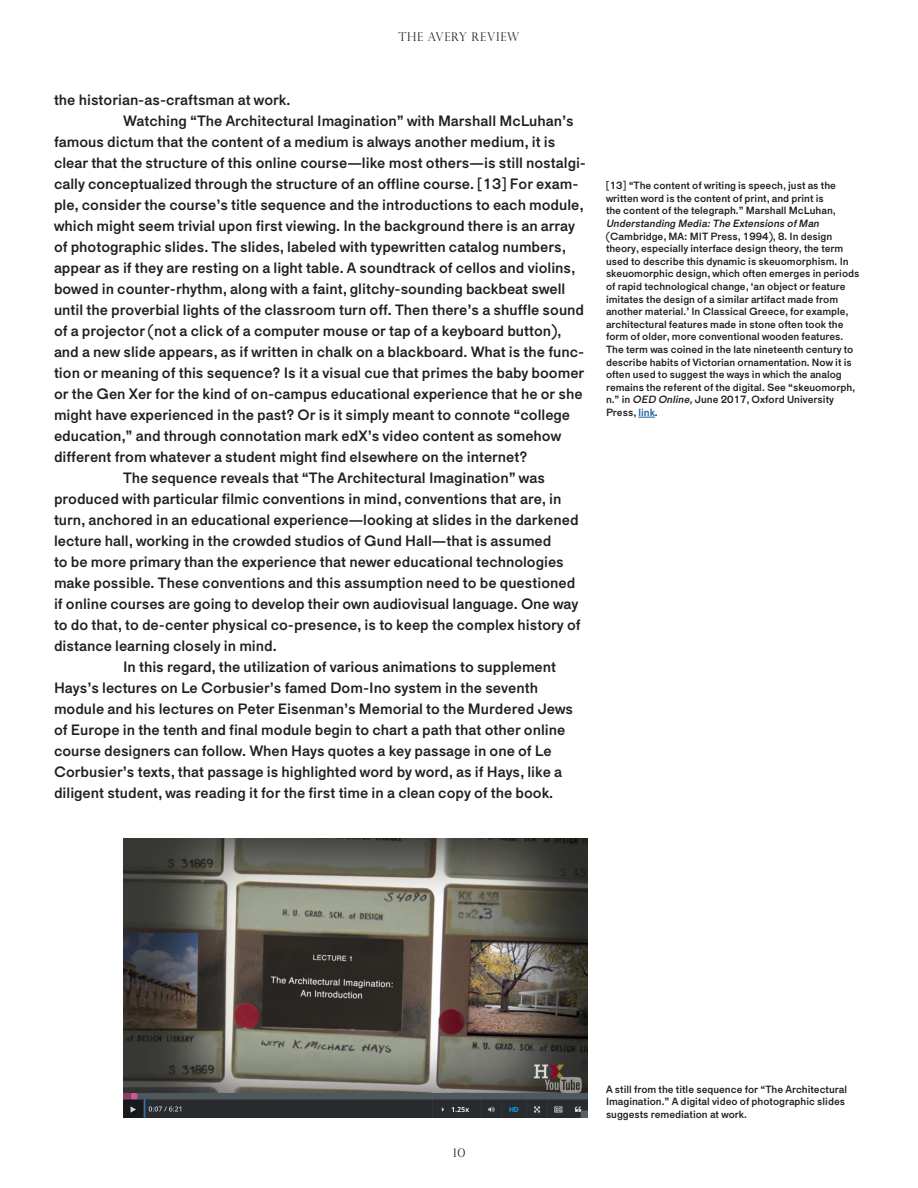
<style>
.page{position:relative;width:918px;height:1188px;background:#fff}
.page>*{position:absolute;margin:0;border:0;box-sizing:border-box;transform-origin:0 0}
.Main_Paragraph{font:15px/21px "Maria Pro";color:#231f20}
.t1{font:300 12px "Perpetua Titling MT Std";letter-spacing:.06em;color:#231f20}
.Footnotes{font:10.5px/12.6px "Maria Pro";color:#231f20}
.Captions{font:10.5px/12.6px "Maria Pro";color:#231f20}
.s1{font-style:italic}
.s2{color:#175d9e}
</style>
<div class="page">
<svg style="left:638px;top:417px;width:17px;height:1px"></svg>
<img style="left:123px;top:838px;width:465px;height:280px">
<p class="t1" style="left:399px;top:30px;width:122px">THE AVERY REVIEW</p>
<p class="Main_Paragraph" style="left:54px;top:90px;width:238px">the historian-as-craftsman at work.</p>
<p class="Main_Paragraph" style="left:54px;top:111px;width:534px;text-indent:69px">Watching “The Architectural Imagination” with Marshall McLuhan’s famous dictum that the content of a medium is always another medium, it is clear that the structure of this online course—like most others—is still nostalgi&shy;cally conceptualized through the structure of an offline course. [13] For exam&shy;ple, consider the course’s title sequence and the introductions to each module, which might seem trivial upon first viewing. In the background there is an array of photographic slides. The slides, labeled with typewritten catalog numbers, appear as if they are resting on a light table. A soundtrack of cellos and violins, bowed in counter-rhythm, along with a faint, glitchy-sounding backbeat swell until the proverbial lights of the classroom turn off. Then there’s a shuffle sound of a projector (not a click of a computer mouse or tap of a keyboard button), and a new slide appears, as if written in chalk on a blackboard. What is the func&shy;tion or meaning of this sequence? Is it a visual cue that primes the baby boomer or the Gen Xer for the kind of on-campus educational experience that he or she might have experienced in the past? Or is it simply meant to connote “college education,” and through connotation mark edX’s video content as somehow different from whatever a student might find elsewhere on the internet?</p>
<p class="Main_Paragraph" style="left:54px;top:468px;width:528px;text-indent:69px">The sequence reveals that “The Architectural Imagination” was produced with particular filmic conventions in mind, conventions that are, in turn, anchored in an educational experience—looking at slides in the darkened lecture hall, working in the crowded studios of Gund Hall—that is assumed<br>to be more primary than the experience that newer educational technologies make possible. These conventions and this assumption need to be questioned if online courses are going to develop their own audiovisual language. One way to do that, to de-center physical co-presence, is to keep the complex history of distance learning closely in mind.</p>
<p class="Main_Paragraph" style="left:54px;top:657px;width:521px;text-indent:69px">In this regard, the utilization of various animations to supplement Hays’s lectures on Le Corbusier’s famed Dom-Ino system in the seventh module and his lectures on Peter Eisenman’s Memorial to the Murdered Jews of Europe in the tenth and final module begin to chart a path that other online course designers can follow. When Hays quotes a key passage in one of Le Corbusier’s texts, that passage is highlighted word by word, as if Hays, like a diligent student, was reading it for the first time in a clean copy of the book.</p>
<p class="Footnotes" style="left:606px;top:179px;width:255px">[13] “The content of writing is speech, just as the written word is the content of print, and print is<br>the content of the telegraph.” Marshall McLuhan, <span class="s1">Understanding Media:The Extensions ofMan </span>(Cambridge, MA: MIT Press, 1994), 8. In design theory, especially interface design theory, the term used to describe this dynamic is skeuomorphism. In skeuomorphic design, which often emerges in periods of rapid technological change, ‘an object or feature imitates the design of a similar artifact made from another material.’ In Classical Greece, for example, architectural features made in stone often took the form of older, more conventional wooden features.<br>The term was coined in the late nineteenth century to describe habits of Victorian ornamentation. Now it is often used to suggest the ways in which the analog remains the referent of the digital. See “skeuomorph, n.” in <span class="s1">OED Online,</span>June 2017, Oxford University Press, <span class="s2">link</span>.</p>
<p class="t1" style="left:453px;top:1146px;width:14px">10</p>
<p class="Captions" style="left:606px;top:1083px;width:243px">A still from the title sequence for “The Architectural<br>Imagination.” A digital video of photographic slides suggests remediation at work.</p>
</div>
